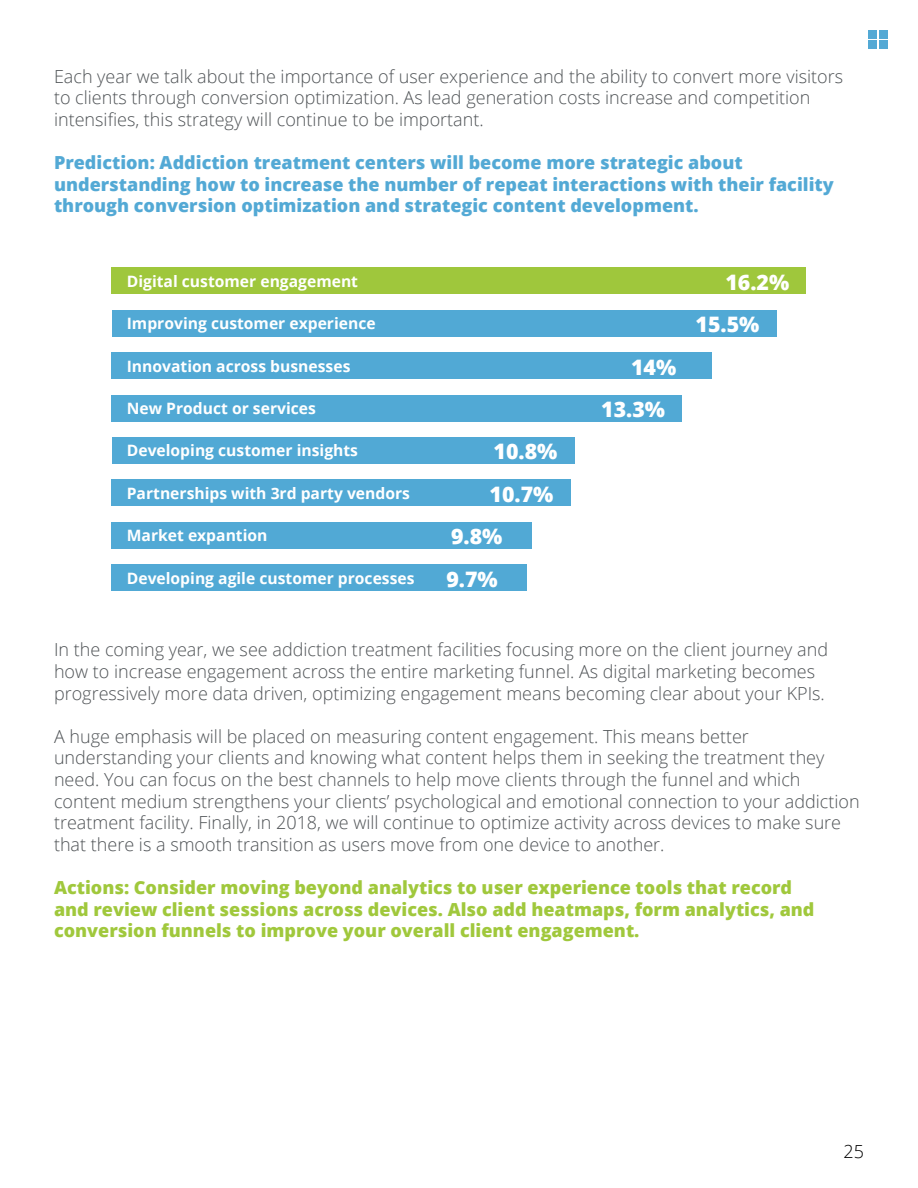
<style>
.page{position:relative;width:918px;height:1188px;background:#fff}
.page>*{position:absolute;margin:0;border:0;box-sizing:border-box;transform-origin:0 0}
.t1{font:800 21.3px "Open Sans";color:#fff}
.t2{font:300 18px/21.6px "Open Sans";color:#4f5356}
.t3{font:800 18px/21.6px "Open Sans";color:#53a9d5}
.t4{font:800 18px/21.6px "Open Sans";color:#a0c83c}
.t5{font:300 18px "Open Sans";color:#000}
.t6{font:700 15.6px "Open Sans";color:#fff}
</style>
<div class="page">
<div style="left:868px;top:30px;width:8px;height:8px;background:#53a9d5"></div>
<div style="left:868px;top:41px;width:8px;height:8px;background:#53a9d5"></div>
<div style="left:880px;top:30px;width:8px;height:8px;background:#53a9d5"></div>
<div style="left:880px;top:41px;width:8px;height:8px;background:#53a9d5"></div>
<div style="left:112px;top:564px;width:415px;height:27px;background:#51a9d5"></div>
<div style="left:112px;top:522px;width:420px;height:27px;background:#51a9d5"></div>
<div style="left:112px;top:480px;width:459px;height:26px;background:#51a9d5"></div>
<div style="left:112px;top:437px;width:463px;height:27px;background:#51a9d5"></div>
<div style="left:112px;top:395px;width:570px;height:27px;background:#51a9d5"></div>
<div style="left:112px;top:352px;width:600px;height:27px;background:#51a9d5"></div>
<div style="left:112px;top:310px;width:665px;height:27px;background:#51a9d5"></div>
<div style="left:112px;top:268px;width:694px;height:26px;background:#9fc73c"></div>
<p class="t2" style="left:54px;top:65px;width:791px">Each year we talk about the importance of user experience and the ability to convert more visitors to clients through conversion optimization. As lead generation costs increase and competition intensifies, this strategy will continue to be important.</p>
<p class="t3" style="left:54px;top:151px;width:781px">Prediction: Addiction treatment centers will become more strategic about understanding how to increase the number of repeat interactions with their facility through conversion optimization and strategic content development.</p>
<p class="t6" style="left:127px;top:270px;width:233px">Digital customer engagement</p>
<p class="t1" style="left:725px;top:266px;width:65px">16.2%</p>
<p class="t6" style="left:127px;top:313px;width:250px">Improving customer experience</p>
<p class="t1" style="left:696px;top:308px;width:65px">15.5%</p>
<p class="t6" style="left:127px;top:355px;width:225px">Innovation across busnesses</p>
<p class="t1" style="left:631px;top:351px;width:47px">14%</p>
<p class="t6" style="left:127px;top:397px;width:191px">New Product or services</p>
<p class="t1" style="left:601px;top:393px;width:65px">13.3%</p>
<p class="t6" style="left:127px;top:440px;width:233px">Developing customer insights</p>
<p class="t1" style="left:494px;top:436px;width:65px">10.8%</p>
<p class="t6" style="left:127px;top:482px;width:285px">Partnerships with 3rd party vendors</p>
<p class="t1" style="left:490px;top:478px;width:65px">10.7%</p>
<p class="t6" style="left:127px;top:525px;width:142px">Market expantion</p>
<p class="t1" style="left:451px;top:520px;width:53px">9.8%</p>
<p class="t6" style="left:127px;top:567px;width:289px">Developing agile customer processes</p>
<p class="t1" style="left:446px;top:563px;width:53px">9.7%</p>
<p class="t2" style="left:54px;top:639px;width:776px">In the coming year, we see addiction treatment facilities focusing more on the client journey and how to increase engagement across the entire marketing funnel. As digital marketing becomes progressively more data driven, optimizing engagement means becoming clear about your KPIs.</p>
<p class="t2" style="left:54px;top:725px;width:807px">A huge emphasis will be placed on measuring content engagement. This means better understanding your clients and knowing what content helps them in seeking the treatment they need. You can focus on the best channels to help move clients through the funnel and which content medium strengthens your clients’ psychological and emotional connection to your addiction treatment facility. Finally, in 2018, we will continue to optimize activity across devices to make sure that there is a smooth transition as users move from one device to another.</p>
<p class="t4" style="left:54px;top:876px;width:762px">Actions: Consider moving beyond analytics to user experience tools that record and review client sessions across devices. Also add heatmaps, form analytics, and conversion funnels to improve your overall client engagement.</p>
<p class="t5" style="left:843px;top:1139px;width:22px">25</p>
</div>
